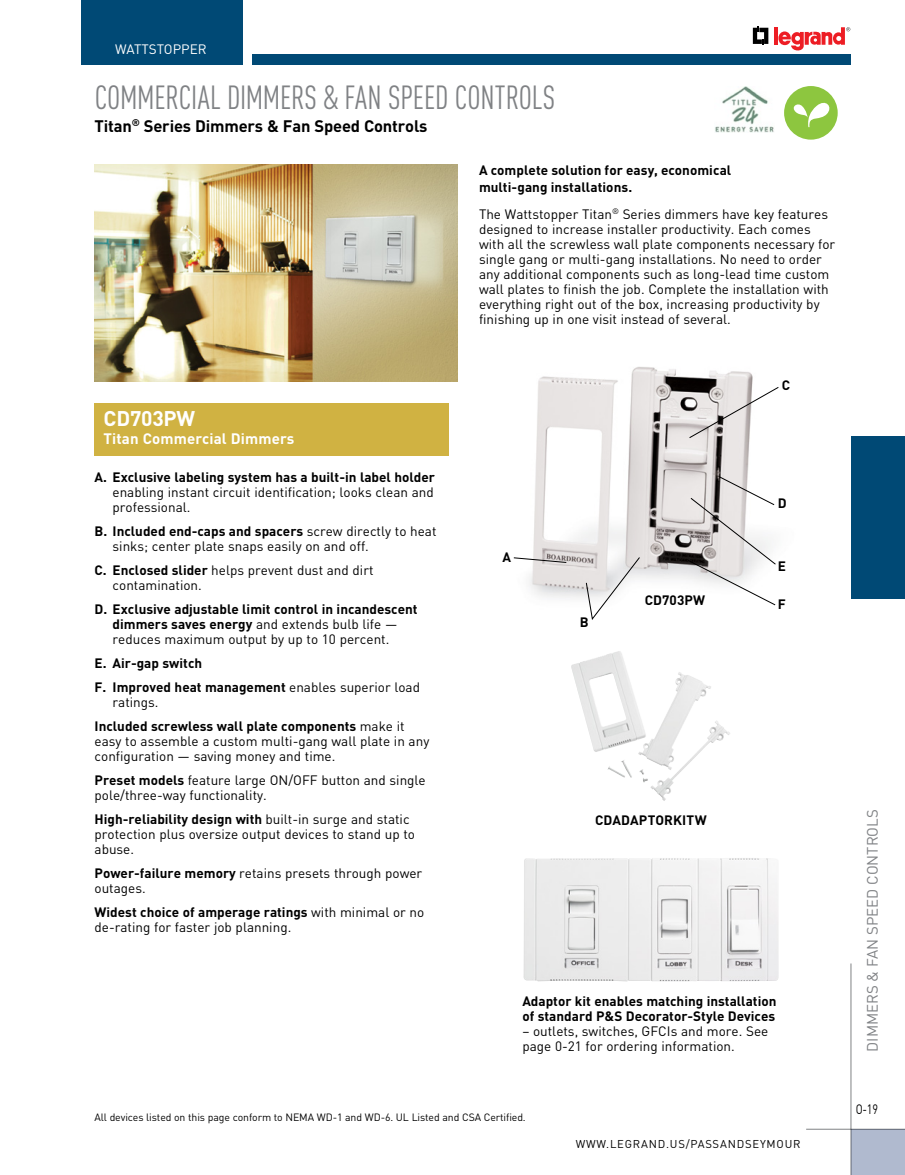
<style>
.page{position:relative;width:905px;height:1175px;background:#fff}
.page>*{position:absolute;margin:0;border:0;box-sizing:border-box;transform-origin:0 0}
.t1{font:condensed 33px "DIN Pro";letter-spacing:-.01em;color:#808285;scale:.95 1}
.t2{font:700 21px "DIN Pro";letter-spacing:-.01em;color:#fff}
.t3{font:700 16.5px "DIN Pro";letter-spacing:-.01em;color:#000}
.t4{font:15px "DIN Pro";color:#808285}
.t5{font:700 15px "DIN Pro";letter-spacing:.01em;color:#fff}
.t6{font:13.5px/15px "DIN Pro";color:#000}
.t7{font:700 13.5px/15px "DIN Pro";color:#000}
.t8{font:13.5px "DIN Pro";color:#fff}
.t9{font:13.5px "DIN Pro";color:#000;scale:.8 1}
.t10{font:11.25px "DIN Pro";letter-spacing:.07em;color:#000}
.t11{font:10.5px "DIN Pro";letter-spacing:-.01em;color:#000}
.s1{font-weight:700}
.s2{font-weight:400}
</style>
<div class="page">
<svg style="left:752px;top:26px;width:16px;height:19px"></svg>
<hr style="left:774px;top:27px;width:3px;height:18px;background:#ed1d24">
<svg style="left:778px;top:27px;width:72px;height:23px"></svg>
<div style="left:81px;top:0;width:162px;height:65px;background:#004975"></div>
<div style="left:252px;top:54px;width:598px;height:11px;background:#004975"></div>
<div style="left:850px;top:1129px;width:54px;height:45px;background:#b0bacf"></div>
<hr style="left:806px;top:1128px;width:98px;height:1px;background:#808285">
<hr style="left:850px;top:963px;width:1px;height:211px;background:#808285">
<div style="left:850px;top:436px;width:54px;height:162px;background:#004975"></div>
<img style="left:94px;top:165px;width:364px;height:217px">
<img style="left:523px;top:858px;width:255px;height:123px">
<img style="left:571px;top:651px;width:109px;height:102px">
<img style="left:529px;top:367px;width:250px;height:239px">
<svg style="left:513px;top:557px;width:53px;height:6px"></svg>
<svg style="left:687px;top:476px;width:89px;height:129px"></svg>
<svg style="left:689px;top:387px;width:89px;height:51px"></svg>
<svg style="left:586px;top:557px;width:54px;height:63px"></svg>
<div style="left:95px;top:404px;width:354px;height:52px;background:#d0b242"></div>
<img style="left:715px;top:87px;width:59px;height:45px">
<div style="left:784px;top:86px;width:53px;height:54px;background:#8dc63f;border-radius:50%"></div>
<svg style="left:793px;top:102px;width:37px;height:25px"></svg>
<p class="t8" style="left:115px;top:40px;width:93px">WATTSTOPPER</p>
<h1 class="t1" style="left:95px;top:78px;width:486px">COMMERCIAL DIMMERS &amp; FAN SPEED CONTROLS</h1>
<p class="t3" style="left:94px;top:115px;width:334px">Titan<sup>®</sup> Series Dimmers &amp; Fan Speed Controls</p>
<p class="t7" style="left:479px;top:161px;width:254px;line-height:16.5px">A complete solution for easy, economical multi-gang installations.</p>
<p class="t6" style="left:479px;top:206px;width:358px">The Wattstopper Titan<sup>®</sup> Series dimmers have key features designed to increase installer productivity. Each comes with all the screwless wall plate components necessary for single gang or multi-gang installations. No need to order any additional components such as long-lead time custom wall plates to finish the job. Complete the installation with everything right out of the box, increasing productivity by finishing up in one visit instead of several.</p>
<h2 class="t2" style="left:104px;top:404px;width:93px">CD703PW</h2>
<p class="t5" style="left:104px;top:429px;width:192px">Titan Commercial Dimmers</p>
<p class="t7" style="left:95px;top:469px;width:342px">A. Exclusive labeling system has a built-in label holder</p>
<p class="t6" style="left:112px;top:484px;width:323px">enabling instant circuit identification; looks clean and professional.</p>
<p class="t6" style="left:112px;top:523px;width:325px;text-indent:-18px"><span class="s1">B. Included end-caps and spacers</span> screw directly to heat sinks; center plate snaps easily on and off.</p>
<p class="t6" style="left:113px;top:562px;width:262px;text-indent:-18px"><span class="s1">C. Enclosed slider</span> helps prevent dust and dirt contamination.</p>
<p class="t7" style="left:113px;top:601px;width:306px;text-indent:-18px">D. Exclusive adjustable limit control in incandescent dimmers saves energy <span class="s2">and extends bulb life — reduces maximum output by up to 10 percent.</span></p>
<p class="t7" style="left:95px;top:650px;width:327px;line-height:24px">E. Air-gap switch<br>F. Improved heat management <span class="s2">enables superior load</span></p>
<p class="t7" style="left:95px;top:689px;width:311px;line-height:24px;text-indent:18px"><span class="s2">ratings.<br></span>Included screwless wall plate components <span class="s2">make it</span></p>
<p class="t6" style="left:95px;top:733px;width:336px">easy to assemble a custom multi-gang wall plate in any configuration — saving money and time.</p>
<p class="t6" style="left:95px;top:772px;width:333px"><span class="s1">Preset models</span> feature large ON/OFF button and single pole/three-way functionality.</p>
<p class="t6" style="left:95px;top:811px;width:322px"><span class="s1">High-reliability design with</span> built-in surge and static protection plus oversize output devices to stand up to abuse.</p>
<p class="t6" style="left:95px;top:865px;width:329px"><span class="s1">Power-failure memory</span> retains presets through power outages.</p>
<p class="t6" style="left:95px;top:904px;width:331px"><span class="s1">Widest choice of amperage ratings</span> with minimal or no de-rating for faster job planning.</p>
<p class="t7" style="left:502px;top:548px;width:10px">A</p>
<p class="t7" style="left:579px;top:613px;width:10px">B</p>
<p class="t7" style="left:644px;top:591px;width:62px">CD703PW</p>
<p class="t7" style="left:781px;top:377px;width:10px">C</p>
<p class="t7" style="left:777px;top:495px;width:10px">D</p>
<p class="t7" style="left:777px;top:558px;width:10px">E</p>
<p class="t7" style="left:777px;top:596px;width:9px">F</p>
<p class="t7" style="left:595px;top:812px;width:113px">CDADAPTORKITW</p>
<p class="t7" style="left:522px;top:992px;width:255px">Adaptor kit enables matching installation of standard P&amp;S Decorator-Style Devices</p>
<p class="t6" style="left:522px;top:1022px;width:247px">– outlets, switches, GFCIs and more. See page 0-21 for ordering information.</p>
<p class="t11" style="left:94px;top:1110px;width:433px">All devices listed on this page conform to NEMA WD-1 and WD-6. UL Listed and CSA Certified.</p>
<p class="t10" style="left:575px;top:1136px;width:226px">WWW.LEGRAND.US/PASSANDSEYMOUR</p>
<p class="t4" style="left:862px;top:1051px;width:244px;rotate:-90deg">DIMMERS &amp; FAN SPEED CONTROLS</p>
<p class="t9" style="left:855px;top:1099px;width:29px">O-19</p>
</div>
